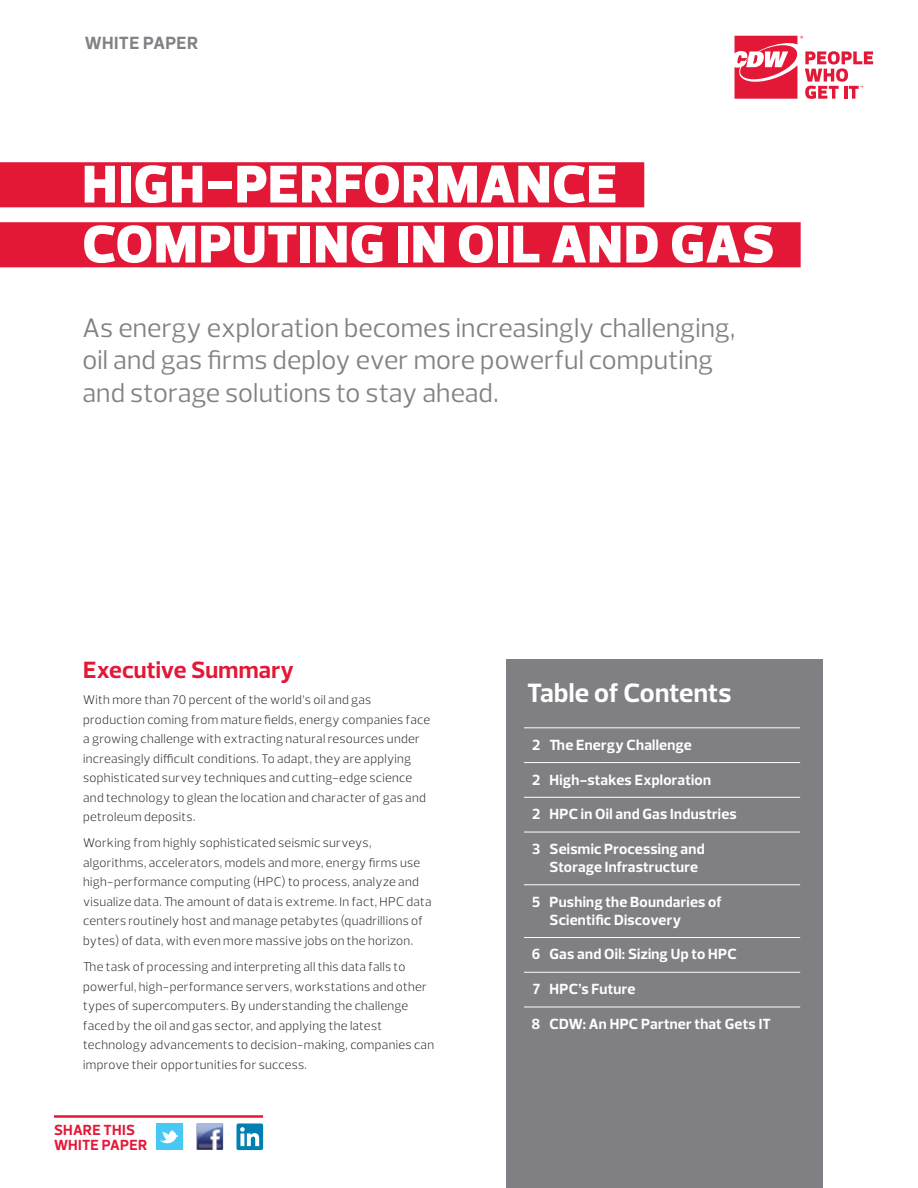
<style>
.page{position:relative;width:918px;height:1188px;background:#fff}
.page>*{position:absolute;margin:0;border:0;box-sizing:border-box;transform-origin:0 0}
.t1{font:900 54px/60px "Prelo";letter-spacing:.02em;color:#fff}
.t2{font:27px/32.4px "Prelo";letter-spacing:.005em;color:#808285}
.t3{font:700 27px "Prelo";letter-spacing:.005em;color:#fff}
.t4{font:700 24px "Prelo";letter-spacing:.005em;color:#e31837}
.t5{font:700 18px "Prelo";letter-spacing:.02em;color:#808285}
.t6{font:700 15px/18px "Prelo";letter-spacing:.015em;color:#fff}
.t7{font:700 15px/15px "Prelo";letter-spacing:.02em;color:#e31837}
.t8{font:300 12.75px/19.5px "Prelo";letter-spacing:.02em;color:#231f20}
.s1{color:#e31837}
</style>
<div class="page">
<svg style="left:735px;top:36px;width:138px;height:63px"></svg>
<div style="left:506px;top:660px;width:317px;height:528px;background:#807f83"></div>
<hr style="left:524px;top:727px;width:276px;height:1px;background:#fff">
<hr style="left:524px;top:762px;width:276px;height:1px;background:#fff">
<hr style="left:524px;top:797px;width:276px;height:1px;background:#fff">
<hr style="left:524px;top:832px;width:276px;height:1px;background:#fff">
<hr style="left:524px;top:884px;width:276px;height:1px;background:#fff">
<hr style="left:524px;top:937px;width:276px;height:1px;background:#fff">
<hr style="left:524px;top:972px;width:276px;height:1px;background:#fff">
<hr style="left:524px;top:1007px;width:276px;height:1px;background:#fff">
<div style="left:0;top:162px;width:644px;height:45px;background:#e31837"></div>
<div style="left:0;top:222px;width:801px;height:45px;background:#e31837"></div>
<div style="left:156px;top:1123px;width:26px;height:27px;background:#47c8f5"></div>
<svg style="left:160px;top:1130px;width:19px;height:14px"></svg>
<img style="left:196px;top:1123px;width:28px;height:27px">
<div style="left:237px;top:1123px;width:26px;height:27px;background:#0080b2;border-radius:2px"></div>
<svg style="left:240px;top:1127px;width:19px;height:19px"></svg>
<hr style="left:54px;top:1115px;width:209px;height:3px;background:#e31837">
<h3 class="t5" style="left:85px;top:32px;width:115px">WHITE PAPER</h3>
<h1 class="t1" style="left:83px;top:154px;width:720px">HIGH-PERFORMANCE<span class="s1">..<br></span>COMPUTING IN OIL AND GAS<span class="s1">..</span></h1>
<h2 class="t2" style="left:82px;top:312px;width:655px">As energy exploration becomes increasingly challenging, oil and gas firms deploy ever more powerful computing and storage solutions to stay ahead.</h2>
<h3 class="t4" style="left:83px;top:655px;width:212px">Executive Summary</h3>
<p class="t8" style="left:83px;top:690px;width:348px">With more than 70 percent of the world’s oil and gas production coming from mature fields, energy companies face a growing challenge with extracting natural resources under increasingly difficult conditions. To adapt, they are applying sophisticated survey techniques and cutting-edge science and technology to glean the location and character of gas and petroleum deposits.</p>
<p class="t8" style="left:83px;top:833px;width:350px">Working from highly sophisticated seismic surveys, algorithms, accelerators, models and more, energy firms use high-performance computing (HPC) to process, analyze and visualize data. The amount of data is extreme. In fact, HPC data centers routinely host and manage petabytes (quadrillions of bytes) of data, with even more massive jobs on the horizon.</p>
<p class="t8" style="left:83px;top:957px;width:352px">The task of processing and interpreting all this data falls to powerful, high-performance servers, workstations and other types of supercomputers. By understanding the challenge faced by the oil and gas sector, and applying the latest technology advancements to decision-making, companies can improve their opportunities for success.</p>
<p class="t7" style="left:54px;top:1122px;width:95px">SHARE THIS<br>WHITE PAPER</p>
<h2 class="t3" style="left:527px;top:676px;width:206px">Table of Contents</h2>
<p class="t6" style="left:532px;top:736px;width:161px">2 The Energy Challenge</p>
<p class="t6" style="left:532px;top:771px;width:180px">2 High-stakes Exploration</p>
<p class="t6" style="left:532px;top:805px;width:206px">2 HPC in Oil and Gas Industries</p>
<p class="t6" style="left:550px;top:840px;width:157px;text-indent:-18px">3 Seismic Processing and<br>Storage Infrastructure</p>
<p class="t6" style="left:550px;top:893px;width:174px;text-indent:-18px">5 Pushing the Boundaries of<br>Scientific Discovery</p>
<p class="t6" style="left:532px;top:945px;width:206px">6 Gas and Oil: Sizing Up to HPC</p>
<p class="t6" style="left:533px;top:980px;width:104px">7 HPC’s Future</p>
<p class="t6" style="left:532px;top:1015px;width:241px">8 CDW: An HPC Partner that Gets IT</p>
</div>
